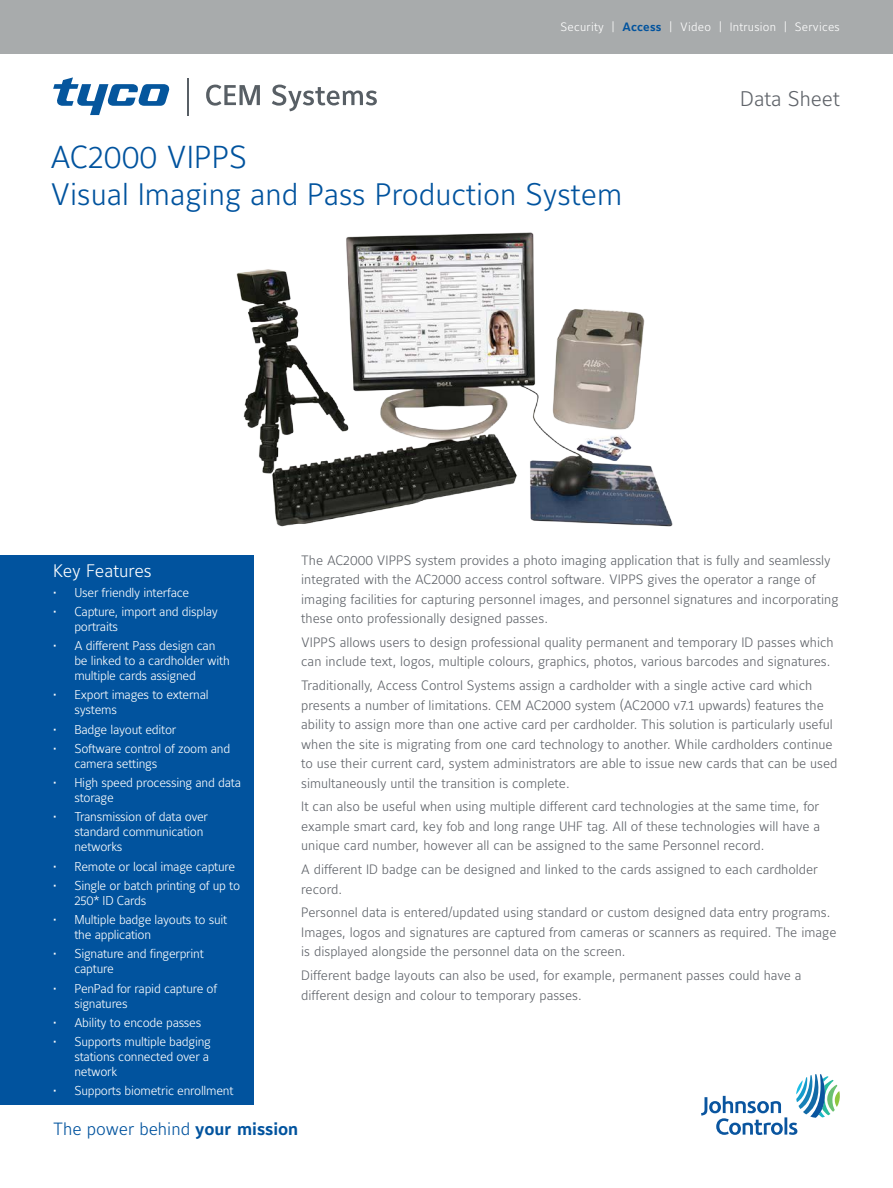
<style>
.page{position:relative;width:893px;height:1188px;background:#fff}
.page>*{position:absolute;margin:0;border:0;box-sizing:border-box;transform-origin:0 0}
.t1{font:300 31.5px "Maurea Jci Lf ML";color:#01539e}
.t2{font:300 30.75px "Maurea Jci Lf ML";color:#01539e}
.t3{font:300 21px "Maurea Jci Lf ML";color:#5f6369}
.t4{font:300 18px "Maurea Jci Lf ML";color:#fff}
.t5{font:300 17.55px "Maurea Jci Lf ML";color:#01539e}
.t6{font:300 13.5px/19.5px "Maurea Jci Lf ML";color:#5f6369}
.t7{font:300 12.75px/15px "Maurea Jci Lf ML";letter-spacing:-.02em;color:#fff}
.t8{font:300 12px "Maurea Jci Lf ML";letter-spacing:.02em;color:#fff}
.s1{font-weight:700;color:#01539e}
.s2{font-weight:700}
</style>
<div class="page">
<div style="left:0;top:555px;width:254px;height:550px;background:#01539e"></div>
<div style="left:0;top:0;width:893px;height:53px;background:#a8abac"></div>
<svg style="left:701px;top:1074px;width:139px;height:61px"></svg>
<svg style="left:206px;top:85px;width:54px;height:21px"></svg>
<svg style="left:272px;top:85px;width:105px;height:26px"></svg>
<hr style="left:187px;top:78px;width:1px;height:37px;background:#585f65">
<svg style="left:53px;top:77px;width:117px;height:38px"></svg>
<img style="left:236px;top:232px;width:437px;height:295px">
<p class="t8" style="left:561px;top:19px;width:281px">Security | <span class="s1">Access</span> | Video | Intrusion | Services</p>
<h1 class="t1" style="left:50px;top:137px;width:198px">AC2000 VIPPS</h1>
<h2 class="t2" style="left:50px;top:175px;width:573px">Visual Imaging and Pass Production System</h2>
<h3 class="t3" style="left:740px;top:86px;width:101px">Data Sheet</h3>
<p class="t6" style="left:301px;top:550px;width:539px">The AC2000 VIPPS system provides a photo imaging application that is fully and seamlessly integrated with the AC2000 access control software. VIPPS gives the operator a range of imaging facilities for capturing personnel images, and personnel signatures and incorporating these onto professionally designed passes.</p>
<p class="t6" style="left:301px;top:632px;width:534px">VIPPS allows users to design professional quality permanent and temporary ID passes which can include text, logos, multiple colours, graphics, photos, various barcodes and signatures.</p>
<p class="t6" style="left:301px;top:675px;width:538px">Traditionally, Access Control Systems assign a cardholder with a single active card which presents a number of limitations. CEM AC2000 system (AC2000 v7.1 upwards) features the ability to assign more than one active card per cardholder. This solution is particularly useful when the site is migrating from one card technology to another. While cardholders continue to use their current card, system administrators are able to issue new cards that can be used simultaneously until the transition is complete.</p>
<p class="t6" style="left:301px;top:797px;width:520px;text-align:justify">It can also be useful when using multiple different card technologies at the same time, for example smart card, key fob and long range UHF tag. All of these technologies will have a unique card number, however all can be assigned to the same Personnel record.</p>
<p class="t6" style="left:301px;top:859px;width:518px">A different ID badge can be designed and linked to the cards assigned to each cardholder record.</p>
<p class="t6" style="left:301px;top:903px;width:537px">Personnel data is entered/updated using standard or custom designed data entry programs.<br>Images, logos and signatures are captured from cameras or scanners as required. The image is displayed alongside the personnel data on the screen.</p>
<p class="t6" style="left:301px;top:965px;width:502px">Different badge layouts can also be used, for example, permanent passes could have a different design and colour to temporary passes.</p>
<h3 class="t4" style="left:53px;top:560px;width:100px">Key Features</h3>
<p class="t7" style="left:53px;top:584px;width:138px">• User friendly interface</p>
<p class="t7" style="left:74px;top:604px;width:145px;text-indent:-21px">• Capture, import and display portraits</p>
<p class="t7" style="left:74px;top:638px;width:157px;text-indent:-21px">• A different Pass design can be linked to a cardholder with multiple cards assigned</p>
<p class="t7" style="left:74px;top:687px;width:136px;text-indent:-21px">• Export images to external systems</p>
<p class="t7" style="left:53px;top:721px;width:125px">• Badge layout editor</p>
<p class="t7" style="left:74px;top:741px;width:157px;text-indent:-21px">• Software control of zoom and camera settings</p>
<p class="t7" style="left:74px;top:775px;width:168px;text-indent:-21px">• High speed processing and data storage</p>
<p class="t7" style="left:74px;top:809px;width:135px;text-indent:-21px">• Transmission of data over standard communication networks</p>
<p class="t7" style="left:53px;top:858px;width:183px">• Remote or local image capture</p>
<p class="t7" style="left:74px;top:878px;width:167px;text-indent:-21px">• Single or batch printing of up to<br>250* ID Cards</p>
<p class="t7" style="left:74px;top:912px;width:154px;text-indent:-21px">• Multiple badge layouts to suit the application</p>
<p class="t7" style="left:74px;top:946px;width:131px;text-indent:-21px">• Signature and fingerprint capture</p>
<p class="t7" style="left:74px;top:980px;width:144px;text-indent:-21px">• PenPad for rapid capture of signatures</p>
<p class="t7" style="left:53px;top:1015px;width:150px">• Ability to encode passes</p>
<p class="t7" style="left:74px;top:1034px;width:138px;text-indent:-21px">• Supports multiple badging stations connected over a network</p>
<p class="t7" style="left:53px;top:1083px;width:182px">• Supports biometric enrollment</p>
<p class="t5" style="left:53px;top:1118px;width:247px">The power behind <span class="s2">your mission</span></p>
</div>
